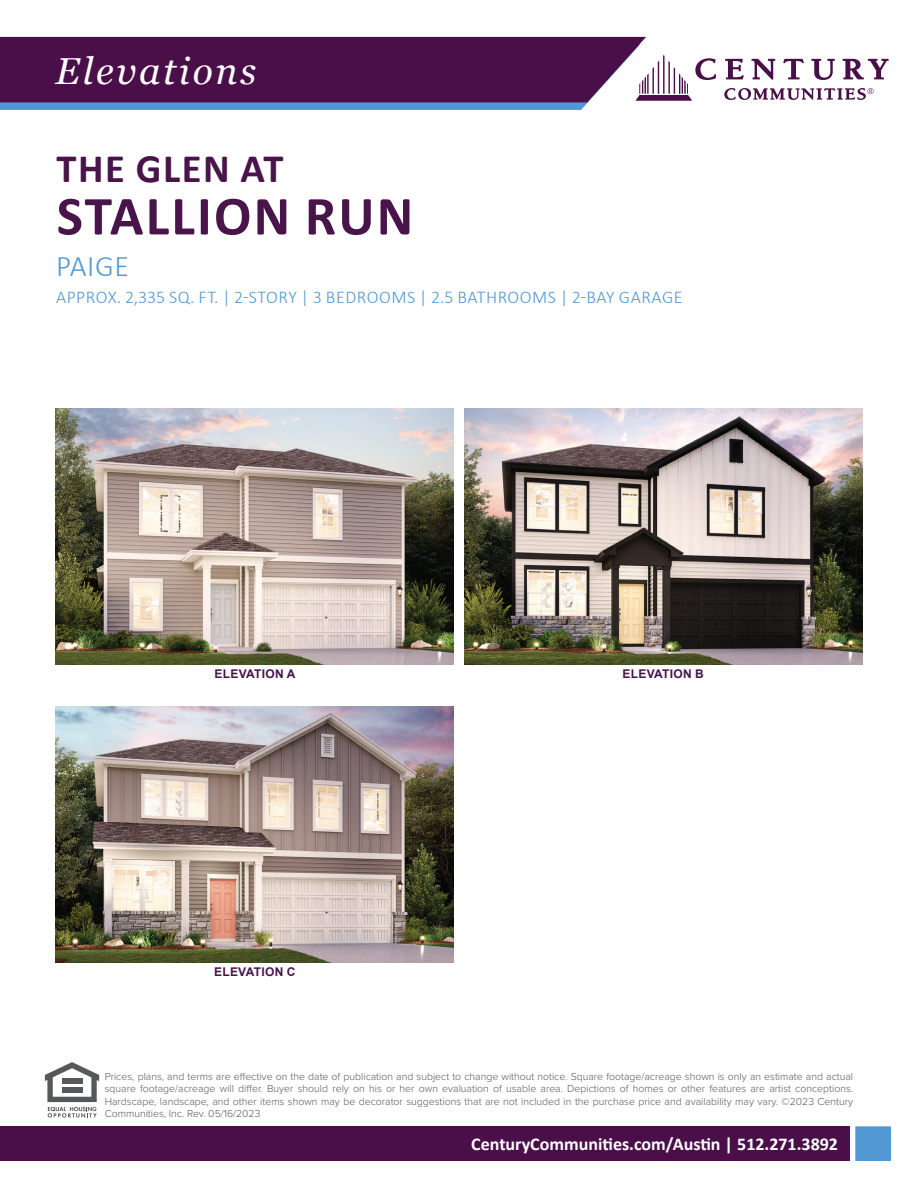
<style>
.page{position:relative;width:918px;height:1188px;background:#fff}
.page>*{position:absolute;margin:0;border:0;box-sizing:border-box;transform-origin:0 0}
.t1{font:700 55.5px "Calibri";letter-spacing:.04em;color:#48144a}
.t2{font:700 40.5px "Calibri";letter-spacing:.04em;color:#48144a}
.t3{font:italic 37.5px "Georgia";letter-spacing:.07em;color:#fff}
.t4{font:300 30px "Calibri";letter-spacing:.02em;color:#5198d2}
.t5{font:300 18px "Calibri";letter-spacing:.03em;color:#5198d2}
.t6{font:700 18px "Calibri";color:#fff}
.t7{font:700 12px "Arial";letter-spacing:.025em;color:#48144a}
.t8{font:300 10.5px/12.6px "Proxima Nova";color:#57585a;text-align:justify}
</style>
<div class="page">
<div style="left:0;top:1126px;width:850px;height:35px;background:#4a0f49"></div>
<div style="left:855px;top:1126px;width:36px;height:35px;background:#5198d2"></div>
<svg style="left:45px;top:1062px;width:54px;height:56px"></svg>
<div style="left:62px;top:1078px;width:20px;height:6px;background:#57585a"></div>
<div style="left:62px;top:1087px;width:20px;height:5px;background:#57585a"></div>
<svg style="left:783px;top:59px;width:21px;height:20px"></svg>
<svg style="left:725px;top:59px;width:19px;height:20px"></svg>
<svg style="left:752px;top:59px;width:23px;height:21px"></svg>
<svg style="left:843px;top:59px;width:46px;height:20px"></svg>
<svg style="left:811px;top:59px;width:24px;height:21px"></svg>
<svg style="left:0;top:37px;width:716px;height:73px;background:#61396b"></svg>
<svg style="left:724px;top:88px;width:150px;height:12px"></svg>
<img style="left:56px;top:408px;width:398px;height:257px">
<img style="left:56px;top:706px;width:398px;height:257px">
<img style="left:464px;top:408px;width:398px;height:257px">
<p class="t3" style="left:56px;top:47px;width:202px">Elevations</p>
<p class="t2" style="left:56px;top:140px;width:229px">THE GLEN AT</p>
<p class="t1" style="left:57px;top:177px;width:358px">STALLION RUN</p>
<p class="t4" style="left:56px;top:248px;width:74px">PAIGE</p>
<p class="t5" style="left:56px;top:286px;width:628px">APPROX. 2,335 SQ. FT. | 2-STORY | 3 BEDROOMS | 2.5 BATHROOMS | 2-BAY GARAGE</p>
<p class="t7" style="left:215px;top:665px;width:83px">ELEVATION A</p>
<p class="t7" style="left:214px;top:963px;width:83px">ELEVATION C</p>
<p class="t7" style="left:622px;top:665px;width:83px">ELEVATION B</p>
<p class="t8" style="left:105px;top:1070px;width:750px">Prices, plans, and terms are effective on the date of publication and subject to change without notice. Square footage/acreage shown is only an estimate and actual square footage/acreage will differ. Buyer should rely on his or her own evaluation of usable area. Depictions of homes or other features are artist conceptions.<br>Hardscape, landscape, and other items shown may be decorator suggestions that are not included in the purchase price and availability may vary. ©2023 Century Communities, Inc. Rev. 05/16/2023</p>
<p class="t6" style="left:471px;top:1131px;width:368px">CenturyCommunities.com/Austin | 512.271.3892</p>
</div>
